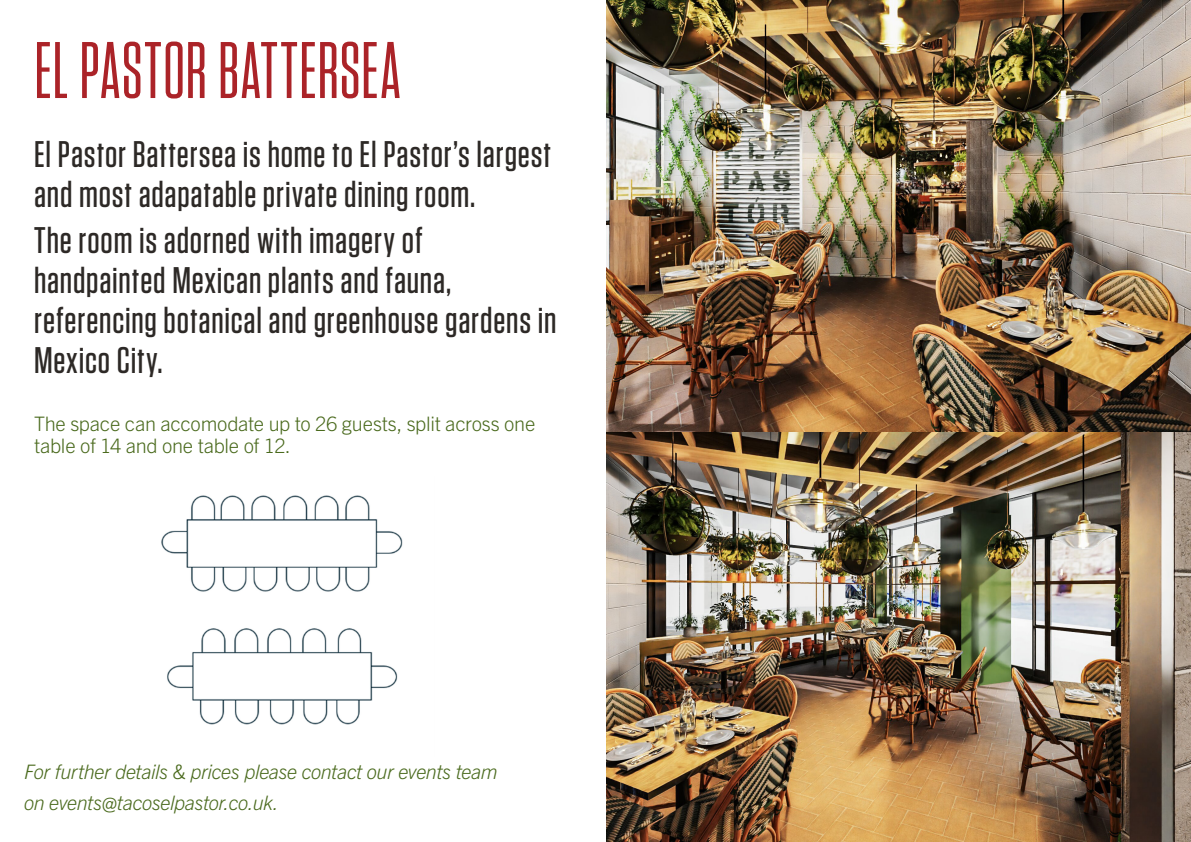
<style>
.page{position:relative;width:1191px;height:842px;background:#fff}
.page>*{position:absolute;margin:0;border:0;box-sizing:border-box;transform-origin:0 0}
.t1{font:500 80px "Tungsten Condensed";letter-spacing:.02em;color:#ab2328}
.SUB_HEADER{font:500 37px/40px "Tungsten";letter-spacing:.025em;color:#2d2926}
.BODY{font:italic 300 20px "Trade Gothic Next LT Pro";letter-spacing:-.02em;color:#4a6a1d}
.BODY-2{font:300 20px/22px "Trade Gothic Next LT Pro";letter-spacing:-.015em;color:#4a6a1d}
</style>
<div class="page">
<img style="left:606px;top:0;width:585px;height:841px">
<img style="left:161px;top:495px;width:242px;height:230px">
<p class="t1" style="left:35px;top:32px;width:367px">EL PASTOR BATTERSEA</p>
<p class="SUB_HEADER" style="left:34px;top:135px;width:518px">El Pastor Battersea is home to El Pastor’s largest and most adapatable private dining room.</p>
<p class="SUB_HEADER" style="left:34px;top:221px;width:524px">The room is adorned with imagery of handpainted Mexican plants and fauna, referencing botanical and greenhouse gardens in Mexico City.</p>
<p class="BODY-2" style="left:34px;top:412px;width:503px">The space can accomodate up to 26 guests, split across one table of 14 and one table of 12.</p>
<p class="BODY" style="left:24px;top:758px;width:475px">For further details &amp; prices please contact our events team</p>
<p class="BODY" style="left:24px;top:789px;width:256px">on events@tacoselpastor.co.uk.</p>
</div>
